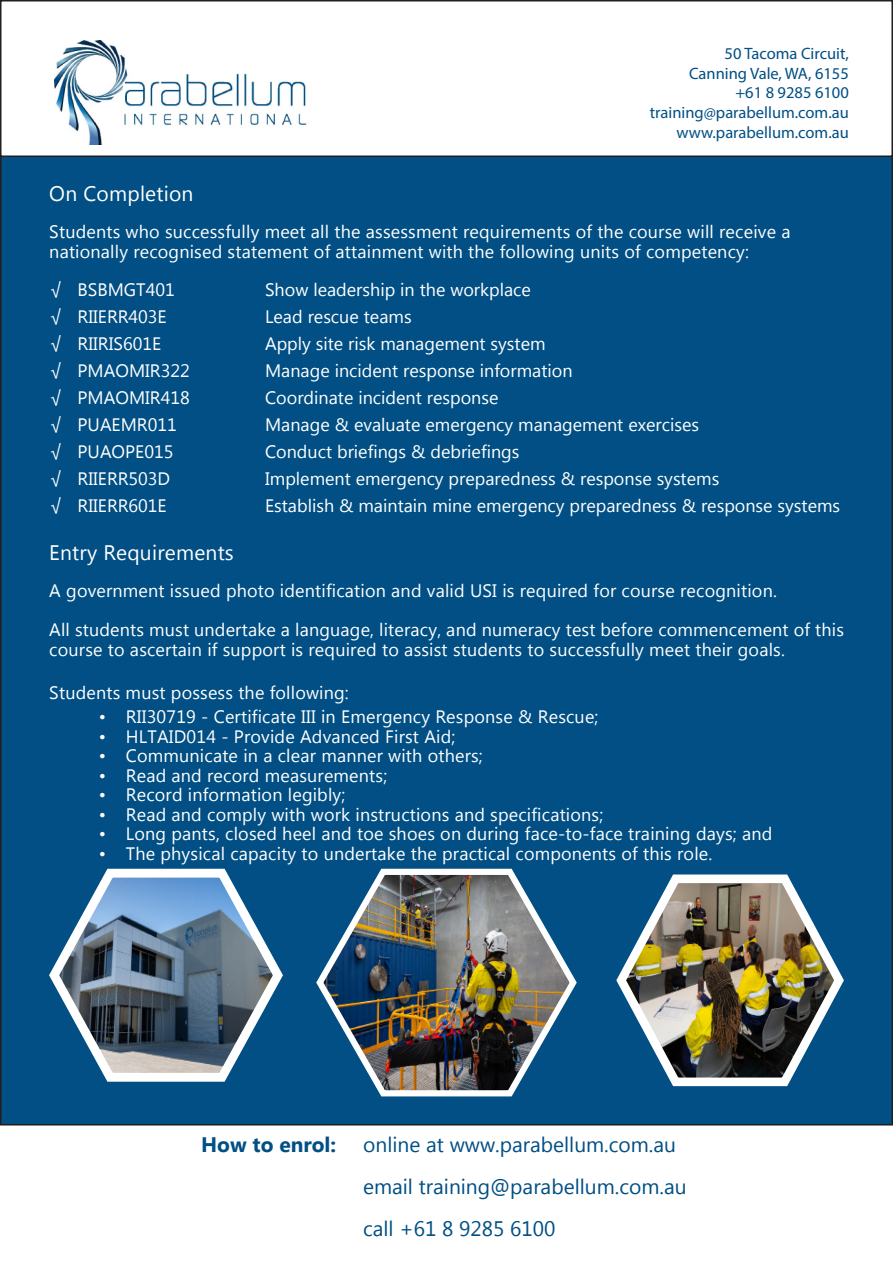
<style>
.page{position:relative;width:893px;height:1263px;background:#fff}
.page>*{position:absolute;margin:0;border:0;box-sizing:border-box;transform-origin:0 0}
.t1{font:21px "Myanmar Text";color:#014f84}
.t2{font:21px "Myanmar Text";letter-spacing:.01em;color:#fff}
.t3{font:700 21px "Myanmar Text";color:#014f84}
.t4{font:18px/19.5px "Myanmar Text";letter-spacing:.01em;color:#fff}
.t5{font:16.5px "Myriad Pro";color:#014f84}
.s1{font-family:"Myriad Pro"}
</style>
<div class="page">
<div style="left:1px;top:1px;width:891px;height:1124px;background:#014f84"></div>
<div style="left:1px;top:1px;width:891px;height:155px;background:#fff"></div>
<div style="left:0;top:0;width:893px;height:157px;border:2px solid #231f20"></div>
<img style="left:54px;top:41px;width:253px;height:104px">
<svg style="left:49px;top:868px;width:234px;height:214px"></svg>
<img style="left:616px;top:874px;width:228px;height:213px">
<img style="left:316px;top:868px;width:261px;height:229px">
<p class="t5" style="left:725px;top:43px;width:126px">50 Tacoma Circuit,</p>
<p class="t5" style="left:689px;top:63px;width:161px">Canning Vale, WA, 6155</p>
<p class="t5" style="left:735px;top:83px;width:115px">+61 8 9285 6100</p>
<p class="t5" style="left:650px;top:102px;width:201px">training@parabellum.com.au</p>
<p class="t5" style="left:676px;top:122px;width:174px">www.parabellum.com.au</p>
<p class="t2" style="left:49px;top:181px;width:146px">On Completion</p>
<p class="t4" style="left:49px;top:222px;width:743px">Students who successfully meet all the assessment requirements of the course will receive a nationally recognised statement of attainment with the following units of competency:</p>
<p class="t4" style="left:51px;top:280px;width:126px"><span class="s1">√</span> BSBMGT401</p>
<p class="t4" style="left:265px;top:280px;width:267px">Show leadership in the workplace</p>
<p class="t4" style="left:51px;top:307px;width:118px"><span class="s1">√</span> RIIERR403E</p>
<p class="t4" style="left:265px;top:307px;width:148px">Lead rescue teams</p>
<p class="t4" style="left:51px;top:334px;width:112px"><span class="s1">√</span> RIIRIS601E</p>
<p class="t4" style="left:265px;top:334px;width:282px">Apply site risk management system</p>
<p class="t4" style="left:51px;top:361px;width:141px"><span class="s1">√</span> PMAOMIR322</p>
<p class="t4" style="left:265px;top:361px;width:309px">Manage incident response information</p>
<p class="t4" style="left:51px;top:388px;width:141px"><span class="s1">√</span> PMAOMIR418</p>
<p class="t4" style="left:265px;top:388px;width:235px">Coordinate incident response</p>
<p class="t4" style="left:51px;top:415px;width:128px"><span class="s1">√</span> PUAEMR011</p>
<p class="t4" style="left:265px;top:415px;width:435px">Manage &amp; evaluate emergency management exercises</p>
<p class="t4" style="left:51px;top:442px;width:124px"><span class="s1">√</span> PUAOPE015</p>
<p class="t4" style="left:265px;top:442px;width:256px">Conduct briefings &amp; debriefings</p>
<p class="t4" style="left:51px;top:469px;width:121px"><span class="s1">√</span> RIIERR503D</p>
<p class="t4" style="left:265px;top:469px;width:456px">Implement emergency preparedness &amp; response systems</p>
<p class="t4" style="left:51px;top:496px;width:118px"><span class="s1">√</span> RIIERR601E</p>
<p class="t4" style="left:265px;top:496px;width:577px">Establish &amp; maintain mine emergency preparedness &amp; response systems</p>
<p class="t2" style="left:49px;top:540px;width:186px">Entry Requirements</p>
<p class="t4" style="left:49px;top:581px;width:729px">A government issued photo identification and valid USI is required for course recognition.</p>
<p class="t4" style="left:49px;top:620px;width:796px">All students must undertake a language, literacy, and numeracy test before commencement of this course to ascertain if support is required to assist students to successfully meet their goals.</p>
<p class="t4" style="left:49px;top:683px;width:301px">Students must possess the following:</p>
<p class="t4" style="left:99px;top:707px;width:501px">• RII30719 - Certificate III in Emergency Response &amp; Rescue;</p>
<p class="t4" style="left:99px;top:727px;width:358px">• HLTAID014 - Provide Advanced First Aid;</p>
<p class="t4" style="left:99px;top:746px;width:386px">• Communicate in a clear manner with others;</p>
<p class="t4" style="left:99px;top:766px;width:290px">• Read and record measurements;</p>
<p class="t4" style="left:99px;top:785px;width:248px">• Record information legibly;</p>
<p class="t4" style="left:99px;top:805px;width:506px">• Read and comply with work instructions and specifications;</p>
<p class="t4" style="left:99px;top:824px;width:675px">• Long pants, closed heel and toe shoes on during face-to-face training days; and</p>
<p class="t4" style="left:99px;top:844px;width:615px">• The physical capacity to undertake the practical components of this role.</p>
<p class="t3" style="left:201px;top:1132px;width:137px">How to enrol:</p>
<p class="t1" style="left:363px;top:1132px;width:314px">online at www.parabellum.com.au</p>
<p class="t1" style="left:363px;top:1174px;width:325px">email training@parabellum.com.au</p>
<p class="t1" style="left:363px;top:1216px;width:194px">call +61 8 9285 6100</p>
</div>
